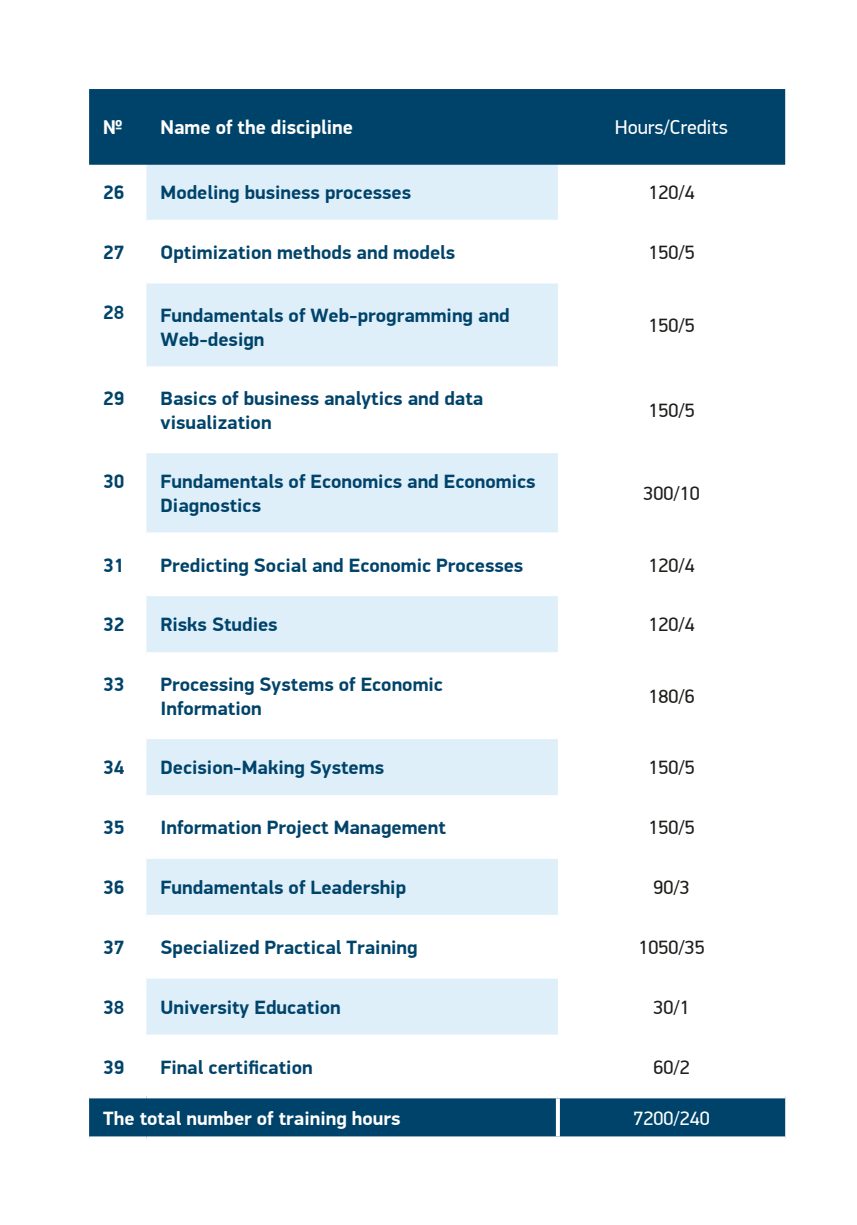
<style>
.page{position:relative;width:857px;height:1225px;background:#fff}
.page>*{position:absolute;margin:0;border:0;box-sizing:border-box;transform-origin:0 0}
.t1{font:700 20px "PF Din Display Pro";color:#fff}
.t2{font:20px "PF Din Display Pro";color:#fff}
.t3{font:700 19.4px/23.2px "PF Din Display Pro";color:#00436a}
.t4{font:19.4px "PF Din Display Pro";color:#1d1d1b}
.t5{font:700 19.4px "PF Din Display Pro";color:#fff}
.t6{font:19.4px "PF Din Display Pro";color:#fff}
</style>
<div class="page">
<div style="left:146px;top:165px;width:411px;height:55px;background:#deeff9"></div>
<svg style="left:146px;top:283px;width:411px;height:751px;fill:#deeff9"></svg>
<div style="left:89px;top:1098px;width:695px;height:38px;background:#00436a"></div>
<hr style="left:146px;top:366px;width:411px;height:4px;background:#fff">
<hr style="left:146px;top:449px;width:411px;height:4px;background:#fff">
<svg style="left:146px;top:532px;width:411px;height:4px"></svg>
<hr style="left:146px;top:592px;width:411px;height:4px;background:#fff">
<hr style="left:146px;top:652px;width:411px;height:4px;background:#fff">
<hr style="left:146px;top:735px;width:411px;height:4px;background:#fff">
<hr style="left:146px;top:795px;width:411px;height:4px;background:#fff">
<hr style="left:146px;top:855px;width:411px;height:4px;background:#fff">
<hr style="left:146px;top:915px;width:411px;height:3px;background:#fff">
<hr style="left:146px;top:974px;width:411px;height:4px;background:#fff">
<svg style="left:146px;top:1034px;width:411px;height:1px"></svg>
<svg style="left:89px;top:1136px;width:57px;height:2px"></svg>
<svg style="left:146px;top:1136px;width:411px;height:3px"></svg>
<svg style="left:557px;top:1136px;width:227px;height:2px"></svg>
<svg style="left:555px;top:1098px;width:4px;height:38px"></svg>
<div style="left:89px;top:89px;width:695px;height:76px;background:#00436a"></div>
<p class="t1" style="left:103px;top:115px;width:21px">№</p>
<p class="t1" style="left:160px;top:115px;width:194px">Name of the discipline</p>
<p class="t2" style="left:615px;top:116px;width:114px">Hours/Credits</p>
<p class="t3" style="left:103px;top:181px;width:23px">26</p>
<p class="t3" style="left:160px;top:181px;width:252px">Modeling business processes</p>
<p class="t4" style="left:648px;top:181px;width:48px">120/4</p>
<p class="t3" style="left:103px;top:241px;width:23px">27</p>
<p class="t3" style="left:160px;top:241px;width:296px">Optimization methods and models</p>
<p class="t4" style="left:648px;top:241px;width:48px">150/5</p>
<p class="t3" style="left:103px;top:301px;width:23px">28</p>
<p class="t3" style="left:160px;top:304px;width:350px">Fundamentals of Web-programming and<br>Web-design</p>
<p class="t4" style="left:648px;top:314px;width:48px">150/5</p>
<p class="t3" style="left:103px;top:388px;width:23px">29</p>
<p class="t3" style="left:160px;top:388px;width:324px">Basics of business analytics and data visualization</p>
<p class="t4" style="left:648px;top:399px;width:48px">150/5</p>
<p class="t3" style="left:103px;top:471px;width:23px">30</p>
<p class="t3" style="left:160px;top:471px;width:376px">Fundamentals of Economics and Economics<br>Diagnostics</p>
<p class="t4" style="left:643px;top:482px;width:58px">300/10</p>
<p class="t3" style="left:103px;top:554px;width:23px">31</p>
<p class="t3" style="left:160px;top:554px;width:364px">Predicting Social and Economic Processes</p>
<p class="t4" style="left:648px;top:553px;width:48px">120/4</p>
<p class="t3" style="left:103px;top:613px;width:23px">32</p>
<p class="t3" style="left:160px;top:613px;width:118px">Risks Studies</p>
<p class="t4" style="left:648px;top:613px;width:48px">120/4</p>
<p class="t3" style="left:103px;top:673px;width:23px">33</p>
<p class="t3" style="left:160px;top:673px;width:284px">Processing Systems of Economic<br>Information</p>
<p class="t4" style="left:648px;top:685px;width:48px">180/6</p>
<p class="t3" style="left:103px;top:756px;width:23px">34</p>
<p class="t3" style="left:160px;top:756px;width:225px">Decision-Making Systems</p>
<p class="t4" style="left:648px;top:756px;width:48px">150/5</p>
<p class="t3" style="left:103px;top:816px;width:23px">35</p>
<p class="t3" style="left:160px;top:816px;width:286px">Information Project Management</p>
<p class="t4" style="left:648px;top:816px;width:48px">150/5</p>
<p class="t3" style="left:103px;top:876px;width:23px">36</p>
<p class="t3" style="left:160px;top:876px;width:247px">Fundamentals of Leadership</p>
<p class="t4" style="left:653px;top:876px;width:38px">90/3</p>
<p class="t3" style="left:103px;top:936px;width:23px">37</p>
<p class="t3" style="left:160px;top:936px;width:258px">Specialized Practical Training</p>
<p class="t4" style="left:638px;top:936px;width:68px">1050/35</p>
<p class="t3" style="left:103px;top:996px;width:23px">38</p>
<p class="t3" style="left:160px;top:996px;width:181px">University Education</p>
<p class="t4" style="left:653px;top:995px;width:38px">30/1</p>
<p class="t3" style="left:103px;top:1056px;width:23px">39</p>
<p class="t3" style="left:160px;top:1056px;width:153px">Final certification</p>
<p class="t4" style="left:653px;top:1055px;width:38px">60/2</p>
<p class="t5" style="left:103px;top:1106px;width:298px">The total number of training hours</p>
<p class="t6" style="left:633px;top:1106px;width:78px">7200/240</p>
</div>
